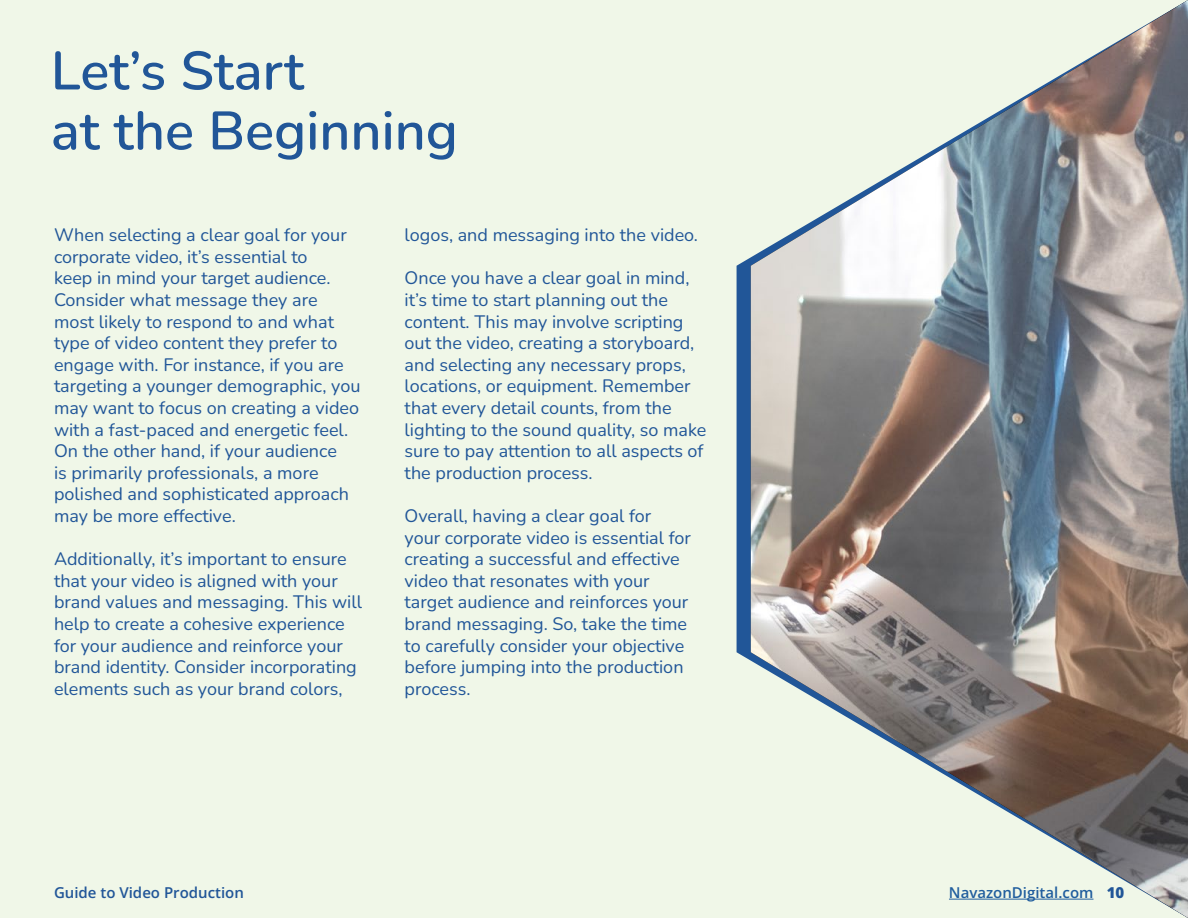
<style>
.page{position:relative;width:1188px;height:918px;background:#f0f7e8}
.page>*{position:absolute;margin:0;border:0;box-sizing:border-box;transform-origin:0 0}
.t1{font:600 54px/60px "Nunito";color:#215698}
.t2{font:18px/21.6px "Nunito";color:#215698}
.t3{font:15px "Open Sans";color:#215698}
.t4{font:15px "Open Sans";color:#215e9e}
.s1{color:#215698}
</style>
<div class="page">
<svg style="left:737px;top:257px;width:14px;height:404px;background:#275a98"></svg>
<img style="left:751px;top:0;width:437px;height:918px">
<h1 class="t1" style="left:51px;top:39px;width:409px">Let’s Start<br>at the Beginning</h1>
<p class="t2" style="left:54px;top:224px;width:308px">When selecting a clear goal for your corporate video, it’s essential to<br>keep in mind your target audience.<br>Consider what message they are most likely to respond to and what type of video content they prefer to engage with. For instance, if you are targeting a younger demographic, you may want to focus on creating a video with a fast-paced and energetic feel.<br>On the other hand, if your audience<br>is primarily professionals, a more polished and sophisticated approach may be more effective.</p>
<p class="t2" style="left:54px;top:548px;width:310px">Additionally, it’s important to ensure that your video is aligned with your brand values and messaging. This will help to create a cohesive experience for your audience and reinforce your brand identity. Consider incorporating elements such as your brand colors,</p>
<p class="t2" style="left:405px;top:224px;width:295px">logos, and messaging into the video.</p>
<p class="t2" style="left:405px;top:267px;width:303px">Once you have a clear goal in mind, it’s time to start planning out the content. This may involve scripting out the video, creating a storyboard, and selecting any necessary props, locations, or equipment. Remember that every detail counts, from the lighting to the sound quality, so make sure to pay attention to all aspects of the production process.</p>
<p class="t2" style="left:405px;top:504px;width:288px">Overall, having a clear goal for your corporate video is essential for creating a successful and effective video that resonates with your target audience and reinforces your brand messaging. So, take the time to carefully consider your objective before jumping into the production process.</p>
<p class="t3" style="left:54px;top:883px;width:192px">Guide to Video Production</p>
<p class="t4" style="left:949px;top:883px;width:177px">NavazonDigital.com <span class="s1">10</span></p>
</div>
